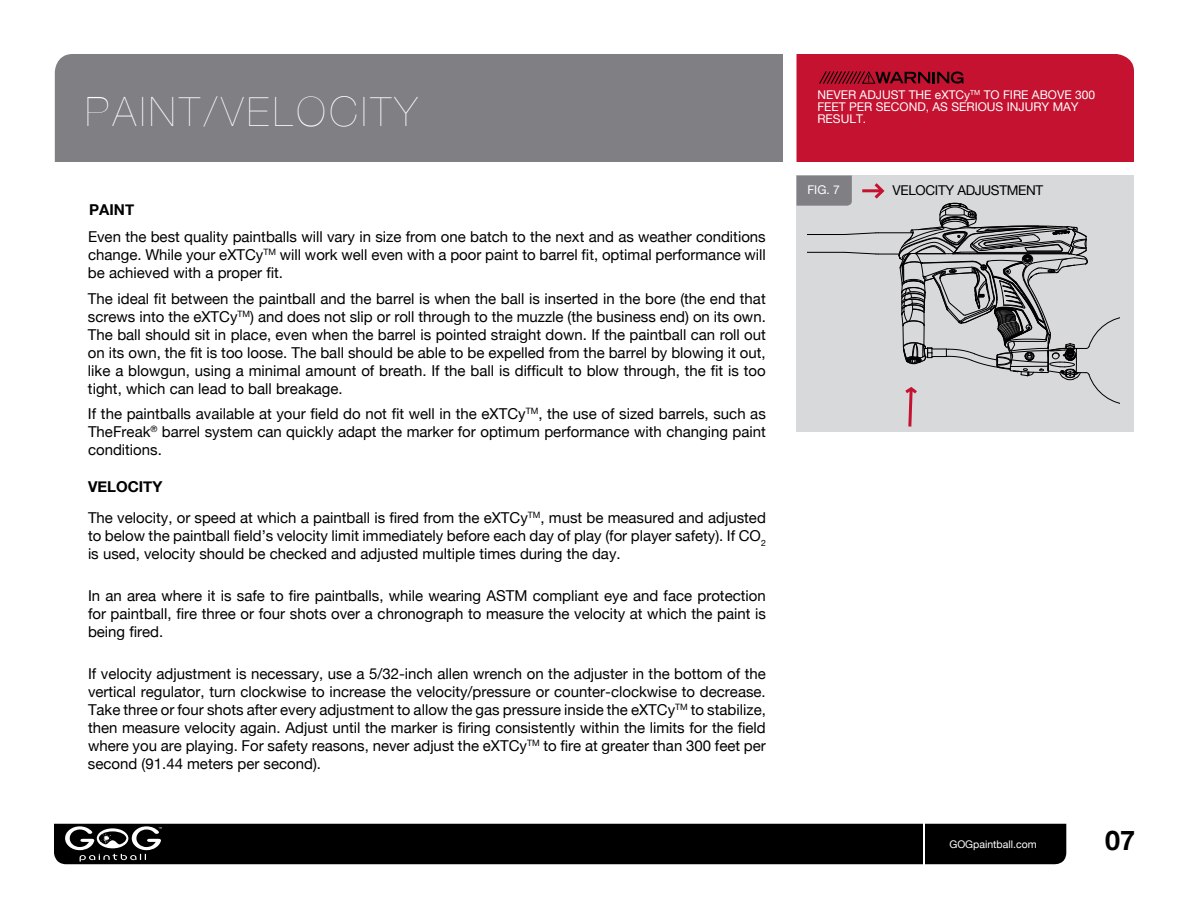
<style>
.page{position:relative;width:1188px;height:918px;background:#fff}
.page>*{position:absolute;margin:0;border:0;box-sizing:border-box;transform-origin:0 0}
.t1{font:200 40.5px "Helvetica Neue";letter-spacing:.1em;color:#fff}
.t2{font:700 27px "Helvetica Neue";color:#000}
.t3{font:15px/18px "Helvetica Neue";color:#000;text-align:justify}
.t4{font:700 15px "Helvetica Neue";color:#000}
.t5{font:13.5px "Helvetica Neue";letter-spacing:-.025em;color:#000}
.t6{font:12px/12px "Helvetica Neue";color:#fff}
.t7{font:10.5px "Helvetica Neue";color:#fff}
</style>
<div class="page">
<div style="left:55px;top:54px;width:728px;height:108px;background:#807f83"></div>
<div style="left:54px;top:824px;width:1012px;height:41px;background:#000"></div>
<div style="left:796px;top:176px;width:338px;height:256px;background:#d8d9da"></div>
<div style="left:796px;top:54px;width:338px;height:108px;background:#c41230"></div>
<svg style="left:796px;top:176px;width:323px;height:251px"></svg>
<h1 class="t1" style="left:85px;top:88px;width:333px">PAINT/VELOCITY</h1>
<p class="t4" style="left:89px;top:200px;width:46px">PAINT</p>
<p class="t3" style="left:88px;top:228px;width:679px">Even the best quality paintballs will vary in size from one batch to the next and as weather conditions change. While your eXTCy<sup>TM</sup> will work well even with a poor paint to barrel fit, optimal performance will be achieved with a proper fit.</p>
<p class="t3" style="left:88px;top:289px;width:679px">The ideal fit between the paintball and the barrel is when the ball is inserted in the bore (the end that screws into the eXTCy<sup>TM</sup>) and does not slip or roll through to the muzzle (the business end) on its own.<br>The ball should sit in place, even when the barrel is pointed straight down. If the paintball can roll out on its own, the fit is too loose. The ball should be able to be expelled from the barrel by blowing it out, like a blowgun, using a minimal amount of breath. If the ball is difficult to blow through, the fit is too tight, which can lead to ball breakage.</p>
<p class="t3" style="left:88px;top:405px;width:679px">If the paintballs available at your field do not fit well in the eXTCy<sup>TM</sup>, the use of sized barrels, such as TheFreak<sup>®</sup> barrel system can quickly adapt the marker for optimum performance with changing paint conditions.</p>
<p class="t4" style="left:88px;top:477px;width:76px">VELOCITY</p>
<p class="t3" style="left:88px;top:508px;width:679px">The velocity, or speed at which a paintball is fired from the eXTCy<sup>TM</sup>, must be measured and adjusted to below the paintball field’s velocity limit immediately before each day of play (for player safety). If CO<sub>2 </sub>is used, velocity should be checked and adjusted multiple times during the day.</p>
<p class="t3" style="left:88px;top:586px;width:679px">In an area where it is safe to fire paintballs, while wearing ASTM compliant eye and face protection for paintball, fire three or four shots over a chronograph to measure the velocity at which the paint is being fired.</p>
<p class="t3" style="left:88px;top:664px;width:679px">If velocity adjustment is necessary, use a 5/32-inch allen wrench on the adjuster in the bottom of the vertical regulator, turn clockwise to increase the velocity/pressure or counter-clockwise to decrease.<br>Take three or four shots after every adjustment to allow the gas pressure inside the eXTCy<sup>TM</sup> to stabilize, then measure velocity again. Adjust until the marker is firing consistently within the limits for the field where you are playing. For safety reasons, never adjust the eXTCy<sup>TM</sup> to fire at greater than 300 feet per second (91.44 meters per second).</p>
<p class="t6" style="left:817px;top:89px;width:279px">NEVER ADJUST THE eXTCy<sup>TM</sup> TO FIRE ABOVE 300<br>FEET PER SECOND, AS SERIOUS INJURY MAY<br>RESULT.</p>
<p class="t6" style="left:807px;top:183px;width:34px">FIG. 7</p>
<p class="t5" style="left:893px;top:183px;width:152px">VELOCITY ADJUSTMENT</p>
<p class="t7" style="left:949px;top:838px;width:89px">GOGpaintball.com</p>
<h2 class="t2" style="left:1105px;top:824px;width:32px">07</h2>
</div>
